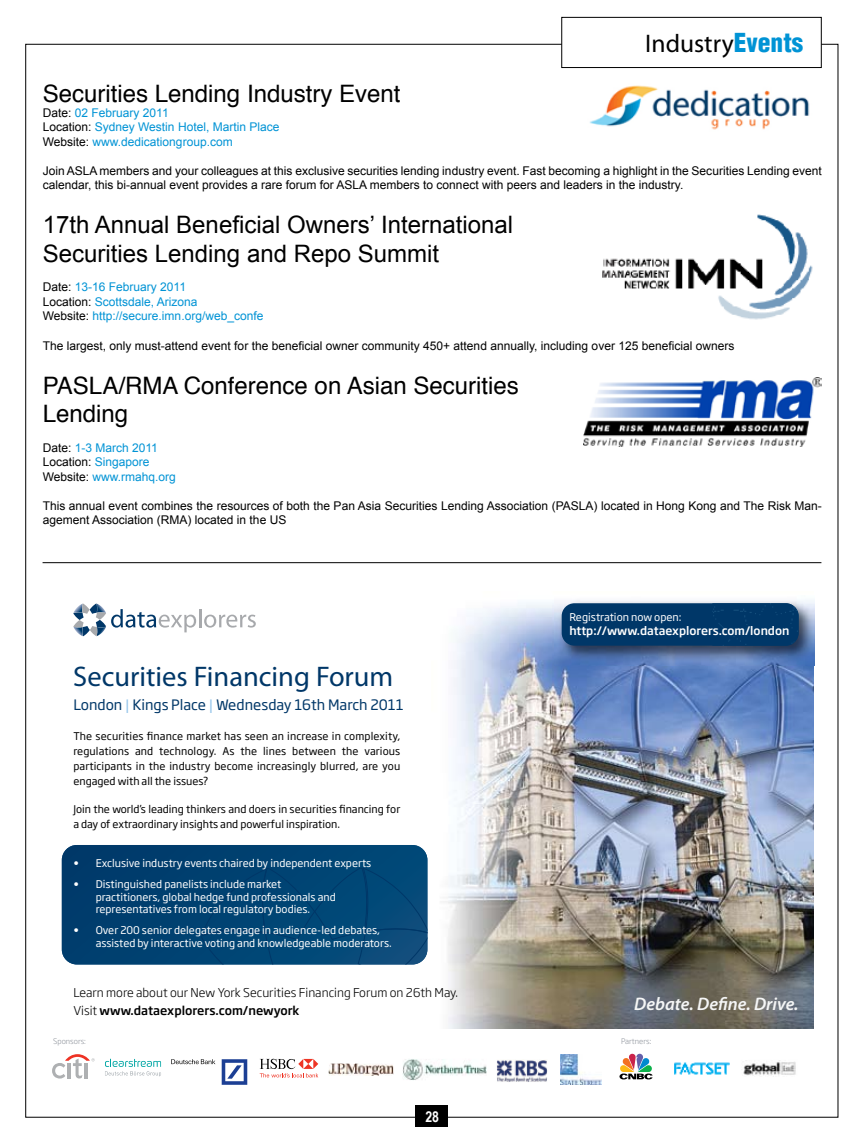
<style>
.page{position:relative;width:864px;height:1136px;background:#fff}
.page>*{position:absolute;margin:0;border:0;box-sizing:border-box;transform-origin:0 0}
.t1{font:28.5px "Myriad Pro";color:#003768}
.t2{font:25.5px "Myriad Pro";color:#000}
.t3{font:24px/28.8px "Helvetica";color:#000}
.t4{font:24px/28.8px "Arial";color:#000}
.t5{font:italic 600 18.15px "Myriad Pro";color:#f5f6f6}
.t6{font:700 15px "Arial Narrow";color:#fff}
.t7{font:14.25px "Soho Gothic Std";color:#003768}
.t8{font:12px/14.4px "Arial";color:#000}
.t9{font:12px/14.4px "Arial";color:#0093d5}
.t10{font:300 12px/18px "Soho Gothic Std";color:#000}
.t11{font:500 11.55px "Soho Gothic Std";color:#fff}
.t12{font:10.65px "Soho Gothic Std";color:#fff}
.t13{font:10.5px/15px "Soho Gothic Std";color:#000;text-align:justify}
.t14{font:10.5px/12.6px "Soho Gothic Std";color:#fff}
.t15{font:300 7.5px "Soho Gothic Std";color:#90959d}
.s1{font-family:"Helvetica LT";font-weight:900;font-stretch:condensed;color:#0093d5}
.s2{color:#000}
.s3{color:#95c5ea}
.s4{font-weight:500}
</style>
<div class="page">
<div style="left:415px;top:1105px;width:32px;height:21px;background:#000"></div>
<div style="left:561px;top:17px;width:260px;height:51px;background:#fff;border:1px solid #000"></div>
<img style="left:443px;top:602px;width:370px;height:426px">
<img style="left:554px;top:600px;width:260px;height:65px">
<div style="left:561px;top:603px;width:237px;height:42px;background:#003768;border-radius:13px"></div>
<img style="left:712px;top:603px;width:86px;height:42px">
<svg style="left:73px;top:603px;width:183px;height:33px"></svg>
<div style="left:62px;top:845px;width:365px;height:119px;background:#003f6f"></div>
<svg style="left:201px;top:867px;width:226px;height:97px;background:#024675"></svg>
<svg style="left:105px;top:1058px;width:56px;height:18px"></svg>
<svg style="left:52px;top:1054px;width:43px;height:24px"></svg>
<img style="left:560px;top:1054px;width:41px;height:30px">
<svg style="left:497px;top:1081px;width:50px;height:1px"></svg>
<img style="left:497px;top:1060px;width:50px;height:21px">
<img style="left:328px;top:1063px;width:65px;height:12px">
<svg style="left:221px;top:1059px;width:26px;height:25px"></svg>
<svg style="left:171px;top:1059px;width:44px;height:5px"></svg>
<img style="left:403px;top:1059px;width:83px;height:21px">
<svg style="left:259px;top:1058px;width:59px;height:19px"></svg>
<svg style="left:619px;top:1053px;width:33px;height:26px"></svg>
<img style="left:674px;top:1062px;width:55px;height:13px">
<img style="left:743px;top:1060px;width:53px;height:17px">
<hr style="left:43px;top:562px;width:778px;height:1px;background:#000">
<img style="left:589px;top:85px;width:221px;height:45px">
<img style="left:602px;top:214px;width:211px;height:106px">
<img style="left:583px;top:377px;width:237px;height:70px">
<h2 class="t2" style="left:645px;top:28px;width:159px">Industry<span class="s1">Events</span></h2>
<h3 class="t3" style="left:43px;top:80px;width:359px">Securities Lending Industry Event</h3>
<p class="t9" style="left:43px;top:105px;width:238px"><span class="s2">Date:</span> 02 February 2011<br><span class="s2">Location:</span> Sydney Westin Hotel, Martin Place<br><span class="s2">Website:</span> www.dedicationgroup.com</p>
<p class="t8" style="left:43px;top:164px;width:780px">Join ASLA members and your colleagues at this exclusive securities lending industry event. Fast becoming a highlight in the Securities Lending event calendar, this bi-annual event provides a rare forum for ASLA members to connect with peers and leaders in the industry.</p>
<h3 class="t4" style="left:43px;top:210px;width:472px">17th Annual Beneficial Owners’ International<br>Securities Lending and Repo Summit</h3>
<p class="t9" style="left:43px;top:280px;width:222px"><span class="s2">Date:</span> 13-16 February 2011<br><span class="s2">Location:</span> Scottsdale, Arizona<br><span class="s2">Website:</span> http://secure.imn.org/web_confe</p>
<p class="t8" style="left:43px;top:338px;width:693px">The largest, only must-attend event for the beneficial owner community 450+ attend annually, including over 125 beneficial owners</p>
<h3 class="t3" style="left:43px;top:371px;width:477px">PASLA/RMA Conference on Asian Securities<br>Lending</h3>
<p class="t9" style="left:43px;top:440px;width:135px"><span class="s2">Date:</span> 1-3 March 2011<br><span class="s2">Location:</span> Singapore<br><span class="s2">Website:</span> www.rmahq.org</p>
<p class="t8" style="left:43px;top:498px;width:780px">This annual event combines the resources of both the Pan Asia Securities Lending Association (PASLA) located in Hong Kong and The Risk Man&shy;agement Association (RMA) located in the US</p>
<h1 class="t1" style="left:73px;top:660px;width:321px">Securities Financing Forum</h1>
<p class="t7" style="left:73px;top:695px;width:332px">London <span class="s3">|</span> Kings Place <span class="s3">|</span> Wednesday 16th March 2011</p>
<p class="t13" style="left:73px;top:728px;width:328px">The securities finance market has seen an increase in complexity, regulations and technology. As the lines between the various participants in the industry become increasingly blurred, are you engaged with all the issues?</p>
<p class="t13" style="left:73px;top:801px;width:328px">Join the world’s leading thinkers and doers in securities financing for a day of extraordinary insights and powerful inspiration.</p>
<p class="t14" style="left:73px;top:856px;width:299px">• Exclusive industry events chaired by independent experts</p>
<p class="t14" style="left:96px;top:877px;width:241px;text-indent:-22px">• Distinguished panelists include market practitioners, global hedge fund professionals and representatives from local regulatory bodies.</p>
<p class="t14" style="left:96px;top:924px;width:297px;text-indent:-22px">• Over 200 senior delegates engage in audience-led debates, assisted by interactive voting and knowledgeable moderators.</p>
<p class="t10" style="left:73px;top:983px;width:386px">Learn more about our New York Securities Financing Forum on 26th May.<br>Visit <span class="s4">www.dataexplorers.com/newyork</span></p>
<p class="t12" style="left:569px;top:610px;width:114px">Registration now open:</p>
<p class="t11" style="left:569px;top:623px;width:221px">http://www.dataexplorers.com/london</p>
<h3 class="t5" style="left:633px;top:992px;width:166px">Debate. Define. Drive.</h3>
<p class="t15" style="left:53px;top:1036px;width:34px">Sponsors:</p>
<p class="t15" style="left:620px;top:1036px;width:32px">Partners:</p>
<p class="t6" style="left:425px;top:1104px;width:15px">28</p>
</div>
